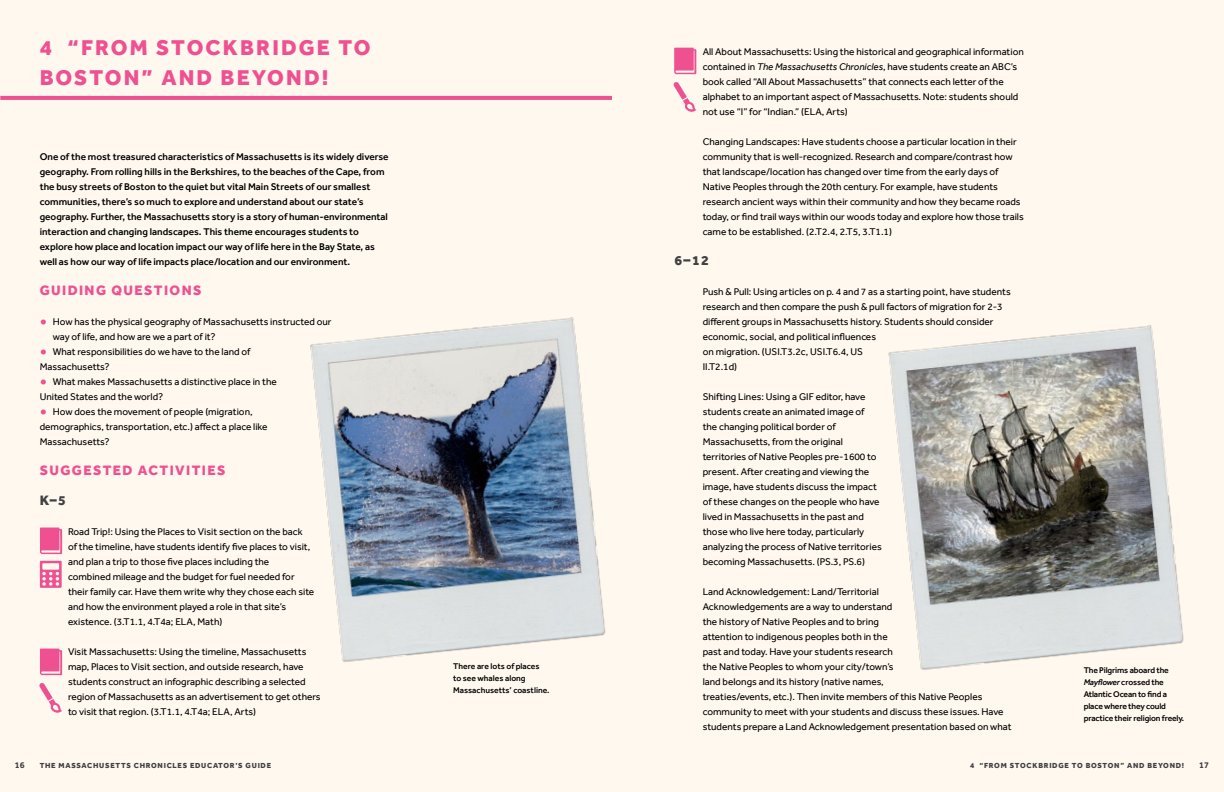
<style>
.page{position:relative;width:1224px;height:792px;background:#fff8ef}
.page>*{position:absolute;margin:0;border:0;box-sizing:border-box;transform-origin:0 0}
.MAIN_HEADER{font:800 22px/30px "Effra";letter-spacing:.1em;color:#ef5090}
.guiding_questions{font:800 14px "Effra";letter-spacing:.1em;color:#ef5090}
.key_stages{font:800 14px "Effra";color:#414042}
.REGULAR_main_text_wi{font:10px/15px "Effra";color:#000}
.Bold_main_text{font:500 10px/15px "Effra";color:#000}
.Regular_main_text{font:10px/15px "Effra";color:#000}
.t1{font:700 9px "Effra";color:#414042}
.main_captions{font:500 8.5px/12px "Effra";letter-spacing:-.015em;color:#000}
.t2{font:800 7.5px "Effra";letter-spacing:.1em;color:#414042}
.s1{font-size:20px;color:#ef5090}
.s2{font-style:italic}
</style>
<div class="page">
<img style="left:310px;top:317px;width:296px;height:345px">
<img style="left:888px;top:325px;width:296px;height:345px">
<svg style="left:40px;top:561px;width:22px;height:27px"></svg>
<svg style="left:39px;top:683px;width:23px;height:30px"></svg>
<svg style="left:40px;top:528px;width:22px;height:26px"></svg>
<svg style="left:40px;top:649px;width:22px;height:26px"></svg>
<svg style="left:673px;top:82px;width:23px;height:30px"></svg>
<svg style="left:674px;top:48px;width:22px;height:26px"></svg>
<svg style="left:0;top:96px;width:612px;height:4px;fill:#ef5090"></svg>
<h1 class="MAIN_HEADER" style="left:40px;top:32px;width:332px">4 “FROM STOCKBRIDGE TO<br>BOSTON” AND BEYOND!</h1>
<p class="Bold_main_text" style="left:40px;top:149px;width:350px">One of the most treasured characteristics of Massachusetts is its widely diverse geography. From rolling hills in the Berkshires, to the beaches of the Cape, from the busy streets of Boston to the quiet but vital Main Streets of our smallest communities, there’s so much to explore and understand about our state’s geography. Further, the Massachusetts story is a story of human-environmental interaction and changing landscapes. This theme encourages students to explore how place and location impact our way of life here in the Bay State, as well as how our way of life impacts place/location and our environment.</p>
<h1 class="guiding_questions" style="left:40px;top:282px;width:163px">GUIDING QUESTIONS</h1>
<p class="Regular_main_text" style="left:53px;top:314px;width:280px;text-indent:-13px"><span class="s1">•</span> How has the physical geography of Massachusetts instructed our way of life, and how are we a part of it?</p>
<p class="Regular_main_text" style="left:40px;top:344px;width:212px"><span class="s1">•</span> What responsibilities do we have to the land of<br>Massachusetts?</p>
<p class="Regular_main_text" style="left:40px;top:374px;width:239px"><span class="s1">•</span> What makes Massachusetts a distinctive place in the<br>United States and the world?</p>
<p class="Regular_main_text" style="left:40px;top:404px;width:229px"><span class="s1">•</span> How does the movement of people (migration, demographics, transportation, etc.) affect a place like<br>Massachusetts?</p>
<h1 class="guiding_questions" style="left:40px;top:462px;width:187px">SUGGESTED ACTIVITIES</h1>
<p class="key_stages" style="left:40px;top:492px;width:28px">K–5</p>
<p class="REGULAR_main_text_wi" style="left:68px;top:524px;width:248px">Road Trip!: Using the Places to Visit section on the back<br>of the timeline, have students identify five places to visit, and plan a trip to those five places including the combined mileage and the budget for fuel needed for their family car. Have them write why they chose each site and how the environment played a role in that site’s existence. (3.T1.1, 4.T4a; ELA, Math)</p>
<p class="REGULAR_main_text_wi" style="left:68px;top:644px;width:254px">Visit Massachusetts: Using the timeline, Massachusetts map, Places to Visit section, and outside research, have students construct an infographic describing a selected region of Massachusetts as an advertisement to get others to visit that region. (3.T1.1, 4.T4a; ELA, Arts)</p>
<p class="main_captions" style="left:453px;top:660px;width:98px">There are lots of places to see whales along<br>Massachusetts’ coastline.</p>
<p class="REGULAR_main_text_wi" style="left:703px;top:44px;width:323px">All About Massachusetts: Using the historical and geographical information contained in <span class="s2">The Massachusetts Chronicles</span>, have students create an ABC’s book called “All About Massachusetts” that connects each letter of the alphabet to an important aspect of Massachusetts. Note: students should not use “I” for “Indian.” (ELA, Arts)</p>
<p class="REGULAR_main_text_wi" style="left:703px;top:134px;width:323px">Changing Landscapes: Have students choose a particular location in their community that is well-recognized. Research and compare/contrast how that landscape/location has changed over time from the early days of Native Peoples through the 20th century. For example, have students research ancient ways within their community and how they became roads today, or find trail ways within our woods today and explore how those trails came to be established. (2.T2.4, 2.T5, 3.T1.1)</p>
<p class="key_stages" style="left:674px;top:252px;width:36px">6–12</p>
<p class="REGULAR_main_text_wi" style="left:703px;top:284px;width:310px">Push &amp; Pull: Using articles on p. 4 and 7 as a starting point, have students research and then compare the push &amp; pull factors of migration for 2-3 different groups in Massachusetts history. Students should consider economic, social, and political influences<br>on migration. (USI.T3.2c, USI.T6.4, US<br>II.T2.1d)</p>
<p class="REGULAR_main_text_wi" style="left:703px;top:389px;width:181px">Shifting Lines: Using a GIF editor, have students create an animated image of<br>the changing political border of Massachusetts, from the original territories of Native Peoples pre-1600 to present. After creating and viewing the image, have students discuss the impact of these changes on the people who have lived in Massachusetts in the past and those who live here today, particularly analyzing the process of Native territories becoming Massachusetts. (PS.3, PS.6)</p>
<p class="REGULAR_main_text_wi" style="left:703px;top:584px;width:311px">Land Acknowledgement: Land/Territorial<br>Acknowledgements are a way to understand<br>the history of Native Peoples and to bring<br>attention to indigenous peoples both in the<br>past and today. Have your students research<br>the Native Peoples to whom your city/town’s<br>land belongs and its history (native names,<br>treaties/events, etc.). Then invite members of this Native Peoples community to meet with your students and discuss these issues. Have students prepare a Land Acknowledgement presentation based on what</p>
<p class="main_captions" style="left:1084px;top:664px;width:102px">The Pilgrims aboard the<br><span class="s2">Mayflower</span> crossed the<br>Atlantic Ocean to find a place where they could practice their religion freely.</p>
<p class="t1" style="left:15px;top:760px;width:11px">16</p>
<p class="t2" style="left:40px;top:761px;width:233px">THE MASSACHUSETTS CHRONICLES EDUCATOR’S GUIDE</p>
<p class="t2" style="left:970px;top:761px;width:216px">4 “FROM STOCKBRIDGE TO BOSTON” AND BEYOND!</p>
<p class="t1" style="left:1199px;top:760px;width:11px">17</p>
</div>
